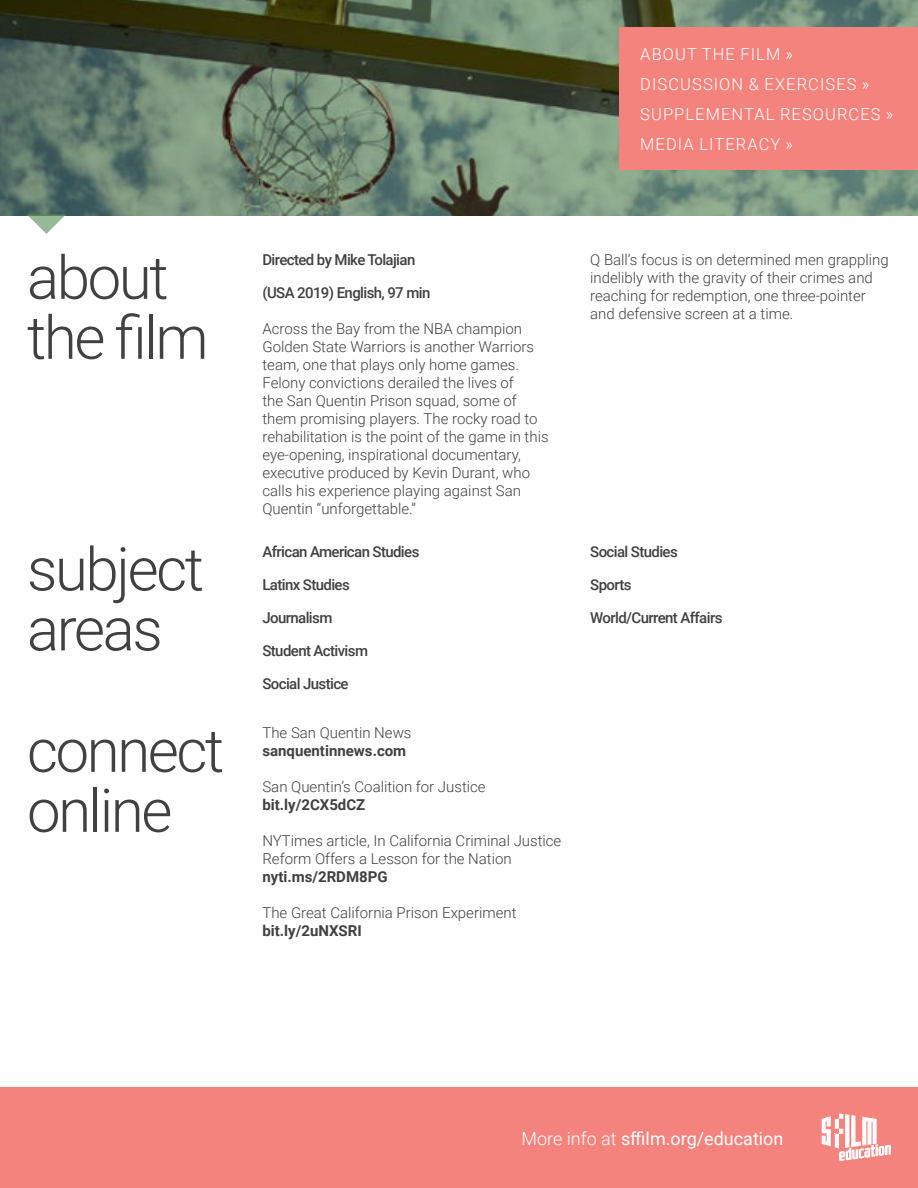
<style>
.page{position:relative;width:918px;height:1188px;background:#fff}
.page>*{position:absolute;margin:0;border:0;box-sizing:border-box;transform-origin:0 0}
.t1{font:300 60px/60px "Roboto";letter-spacing:-.04em;color:#414042}
.t2{font:18px "Roboto";color:#fff}
.t3{font:300 16.5px/30px "Roboto";letter-spacing:.065em;color:#fff}
.t4{font:300 15px/18px "Roboto";color:#414042}
.t5{font:500 15px "Roboto";letter-spacing:-.04em;color:#414042}
.t6{font:700 15px "Roboto";color:#414042}
.s1{font-weight:300}
</style>
<div class="page">
<div style="left:0;top:1088px;width:918px;height:100px;background:#f4837d"></div>
<svg style="left:822px;top:1113px;width:69px;height:48px"></svg>
<svg style="left:28px;top:216px;width:36px;height:18px"></svg>
<svg style="left:0;top:0;width:918px;height:216px"></svg>
<div style="left:620px;top:27px;width:298px;height:143px;background:#f4837d"></div>
<p class="t3" style="left:640px;top:38px;width:255px">ABOUT THE FILM »<br>DISCUSSION &amp; EXERCISES »<br>SUPPLEMENTAL RESOURCES »<br>MEDIA LITERACY »</p>
<h1 class="t1" style="left:27px;top:245px;width:183px">about the film</h1>
<h1 class="t1" style="left:27px;top:537px;width:179px">subject areas</h1>
<h1 class="t1" style="left:27px;top:718px;width:199px">connect online</h1>
<p class="t5" style="left:262px;top:249px;width:154px">Directed by Mike Tolajian</p>
<p class="t5" style="left:262px;top:282px;width:169px">(USA 2019) English, 97 min</p>
<p class="t4" style="left:262px;top:319px;width:288px">Across the Bay from the NBA champion Golden State Warriors is another Warriors team, one that plays only home games.<br>Felony convictions derailed the lives of<br>the San Quentin Prison squad, some of them promising players. The rocky road to rehabilitation is the point of the game in this eye-opening, inspirational documentary, executive produced by Kevin Durant, who calls his experience playing against San Quentin “unforgettable.”</p>
<p class="t5" style="left:262px;top:541px;width:158px">African American Studies</p>
<p class="t5" style="left:262px;top:574px;width:89px">Latinx Studies</p>
<p class="t5" style="left:262px;top:607px;width:71px">Journalism</p>
<p class="t5" style="left:262px;top:640px;width:107px">Student Activism</p>
<p class="t5" style="left:262px;top:673px;width:88px">Social Justice</p>
<p class="t4" style="left:262px;top:723px;width:151px">The San Quentin News</p>
<p class="t6" style="left:262px;top:740px;width:145px">sanquentinnews.com</p>
<p class="t4" style="left:262px;top:777px;width:225px">San Quentin’s Coalition for Justice</p>
<p class="t6" style="left:262px;top:794px;width:104px">bit.ly/2CX5dCZ</p>
<p class="t4" style="left:262px;top:831px;width:300px">NYTimes article, In California Criminal Justice<br>Reform Offers a Lesson for the Nation</p>
<p class="t6" style="left:262px;top:866px;width:127px">nyti.ms/2RDM8PG</p>
<p class="t4" style="left:262px;top:903px;width:256px">The Great California Prison Experiment</p>
<p class="t6" style="left:262px;top:920px;width:101px">bit.ly/2uNXSRI</p>
<p class="t4" style="left:590px;top:250px;width:300px">Q Ball’s focus is on determined men grappling indelibly with the gravity of their crimes and reaching for redemption, one three-pointer and defensive screen at a time.</p>
<p class="t5" style="left:590px;top:541px;width:89px">Social Studies</p>
<p class="t5" style="left:590px;top:574px;width:43px">Sports</p>
<p class="t5" style="left:590px;top:607px;width:134px">World/Current Affairs</p>
<p class="t2" style="left:522px;top:1126px;width:263px"><span class="s1">More info at</span> sffilm.org/education</p>
</div>
